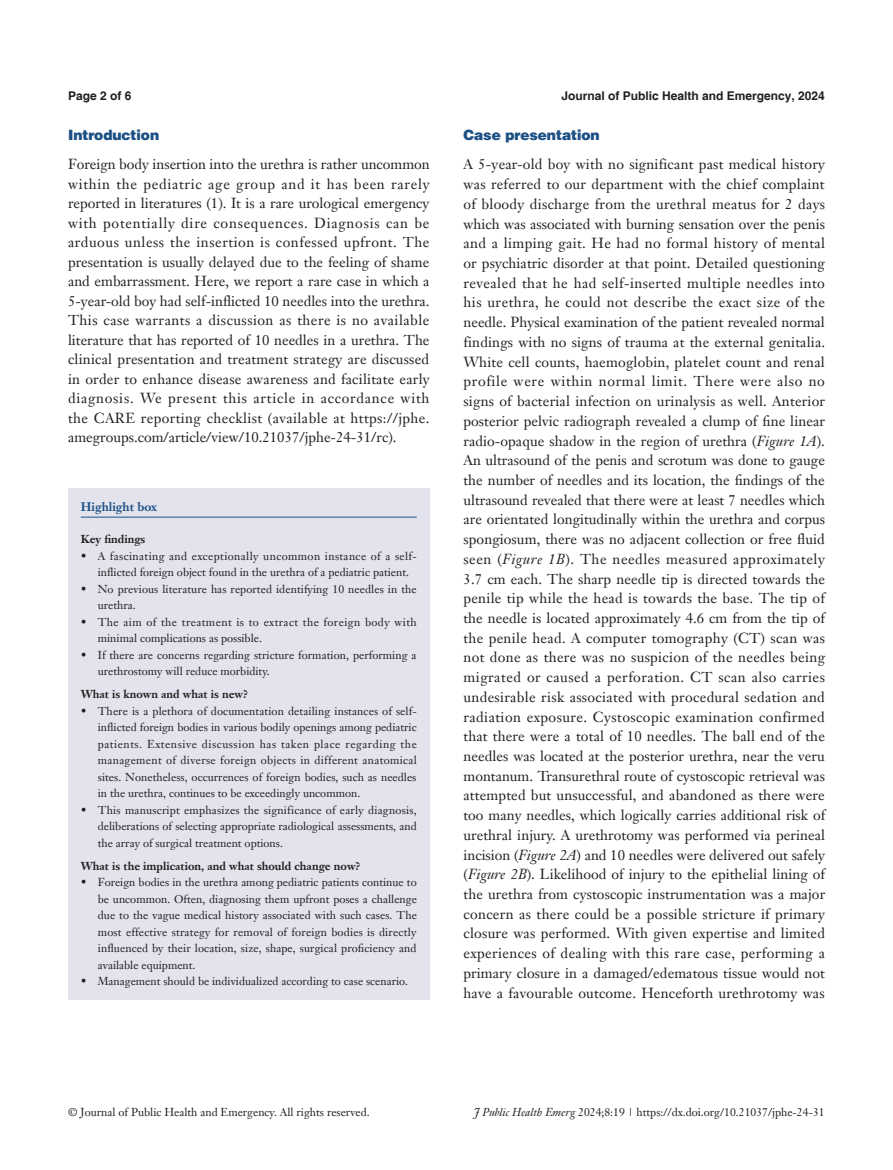
<style>
.page{position:relative;width:893px;height:1170px;background:#fff}
.page>*{position:absolute;margin:0;border:0;box-sizing:border-box;transform-origin:0 0}
.t1{font:14.25px/19.6px "Janson Text LT";letter-spacing:.015em;color:#231f20;text-align:justify}
.t2{font:900 14.25px "Helvetica";color:#1c5085}
.t3{font:700 12px "Helvetica";color:#231f20}
.t4{font:700 12px "Janson Text LT";color:#1c5085}
.t5{font:11.25px/16.5px "Janson Text LT";color:#231f20}
.t6{font:11.25px/16.5px "Janson Text LT";letter-spacing:.035em;color:#231f20}
.t7{font:700 11.25px "Janson Text LT";color:#231f20}
.s1{font-style:italic}
</style>
<div class="page">
<div style="left:68px;top:487px;width:361px;height:512px;background:#e2e3ec"></div>
<hr style="left:81px;top:516px;width:336px;height:1px;background:#1c5085">
<p class="t3" style="left:68px;top:88px;width:65px">Page 2 of 6</p>
<p class="t3" style="left:561px;top:88px;width:265px">Journal of Public Health and Emergency, 2024</p>
<p class="t2" style="left:68px;top:126px;width:93px">Introduction</p>
<p class="t1" style="left:68px;top:154px;width:363px">Foreign body insertion into the urethra is rather uncommon within the pediatric age group and it has been rarely reported in literatures (1). It is a rare urological emergency with potentially dire consequences. Diagnosis can be arduous unless the insertion is confessed upfront. The presentation is usually delayed due to the feeling of shame and embarrassment. Here, we report a rare case in which a 5-year-old boy had self-inflicted 10 needles into the urethra.<br>This case warrants a discussion as there is no available literature that has reported of 10 needles in a urethra. The clinical presentation and treatment strategy are discussed in order to enhance disease awareness and facilitate early diagnosis. We present this article in accordance with the CARE reporting checklist (available at https://jphe. amegroups.com/article/view/10.21037/jphe-24-31/rc).</p>
<p class="t4" style="left:81px;top:499px;width:78px">Highlight box</p>
<p class="t7" style="left:81px;top:532px;width:66px">Key findings</p>
<p class="t5" style="left:98px;top:547px;width:321px;text-indent:-17px">• A fascinating and exceptionally uncommon instance of a self&shy;inflicted foreign object found in the urethra of a pediatric patient.</p>
<p class="t5" style="left:98px;top:580px;width:320px;text-indent:-17px">• No previous literature has reported identifying 10 needles in the urethra.</p>
<p class="t6" style="left:98px;top:613px;width:320px;text-indent:-17px">• The aim of the treatment is to extract the foreign body with minimal complications as possible.</p>
<p class="t5" style="left:98px;top:646px;width:320px;text-indent:-17px">• If there are concerns regarding stricture formation, performing a urethrostomy will reduce morbidity.</p>
<p class="t7" style="left:81px;top:687px;width:169px">What is known and what is new?</p>
<p class="t5" style="left:98px;top:702px;width:321px;text-align:justify;text-indent:-17px">• There is a plethora of documentation detailing instances of self&shy;inflicted foreign bodies in various bodily openings among pediatric patients. Extensive discussion has taken place regarding the management of diverse foreign objects in different anatomical sites. Nonetheless, occurrences of foreign bodies, such as needles in the urethra, continues to be exceedingly uncommon.</p>
<p class="t5" style="left:98px;top:801px;width:320px;text-align:justify;text-indent:-17px">• This manuscript emphasizes the significance of early diagnosis, deliberations of selecting appropriate radiological assessments, and the array of surgical treatment options.</p>
<p class="t7" style="left:81px;top:858px;width:281px">What is the implication, and what should change now?</p>
<p class="t5" style="left:98px;top:873px;width:321px;text-align:justify;text-indent:-17px">• Foreign bodies in the urethra among pediatric patients continue to be uncommon. Often, diagnosing them upfront poses a challenge due to the vague medical history associated with such cases. The most effective strategy for removal of foreign bodies is directly influenced by their location, size, shape, surgical proficiency and available equipment.</p>
<p class="t5" style="left:81px;top:972px;width:329px">• Management should be individualized according to case scenario.</p>
<p class="t2" style="left:463px;top:125px;width:138px">Case presentation</p>
<p class="t1" style="left:463px;top:154px;width:363px">A 5-year-old boy with no significant past medical history was referred to our department with the chief complaint of bloody discharge from the urethral meatus for 2 days which was associated with burning sensation over the penis and a limping gait. He had no formal history of mental or psychiatric disorder at that point. Detailed questioning revealed that he had self-inserted multiple needles into his urethra, he could not describe the exact size of the needle. Physical examination of the patient revealed normal findings with no signs of trauma at the external genitalia.<br>White cell counts, haemoglobin, platelet count and renal profile were within normal limit. There were also no signs of bacterial infection on urinalysis as well. Anterior posterior pelvic radiograph revealed a clump of fine linear radio-opaque shadow in the region of urethra (<span class="s1">Figure 1A</span>).<br>An ultrasound of the penis and scrotum was done to gauge the number of needles and its location, the findings of the ultrasound revealed that there were at least 7 needles which are orientated longitudinally within the urethra and corpus spongiosum, there was no adjacent collection or free fluid seen (<span class="s1">Figure 1B</span>). The needles measured approximately 3.7 cm each. The sharp needle tip is directed towards the penile tip while the head is towards the base. The tip of the needle is located approximately 4.6 cm from the tip of the penile head. A computer tomography (CT) scan was not done as there was no suspicion of the needles being migrated or caused a perforation. CT scan also carries undesirable risk associated with procedural sedation and radiation exposure. Cystoscopic examination confirmed that there were a total of 10 needles. The ball end of the needles was located at the posterior urethra, near the veru montanum. Transurethral route of cystoscopic retrieval was attempted but unsuccessful, and abandoned as there were too many needles, which logically carries additional risk of urethral injury. A urethrotomy was performed via perineal incision (<span class="s1">Figure 2A</span>) and 10 needles were delivered out safely (<span class="s1">Figure 2B</span>). Likelihood of injury to the epithelial lining of the urethra from cystoscopic instrumentation was a major concern as there could be a possible stricture if primary closure was performed. With given expertise and limited experiences of dealing with this rare case, performing a primary closure in a damaged/edematous tissue would not have a favourable outcome. Henceforth urethrotomy was</p>
<p class="t5" style="left:68px;top:1103px;width:303px">© Journal of Public Health and Emergency. All rights reserved.</p>
<p class="t5" style="left:474px;top:1103px;width:352px"><span class="s1">J Public Health Emerg</span> 2024;8:19 | https://dx.doi.org/10.21037/jphe-24-31</p>
</div>
